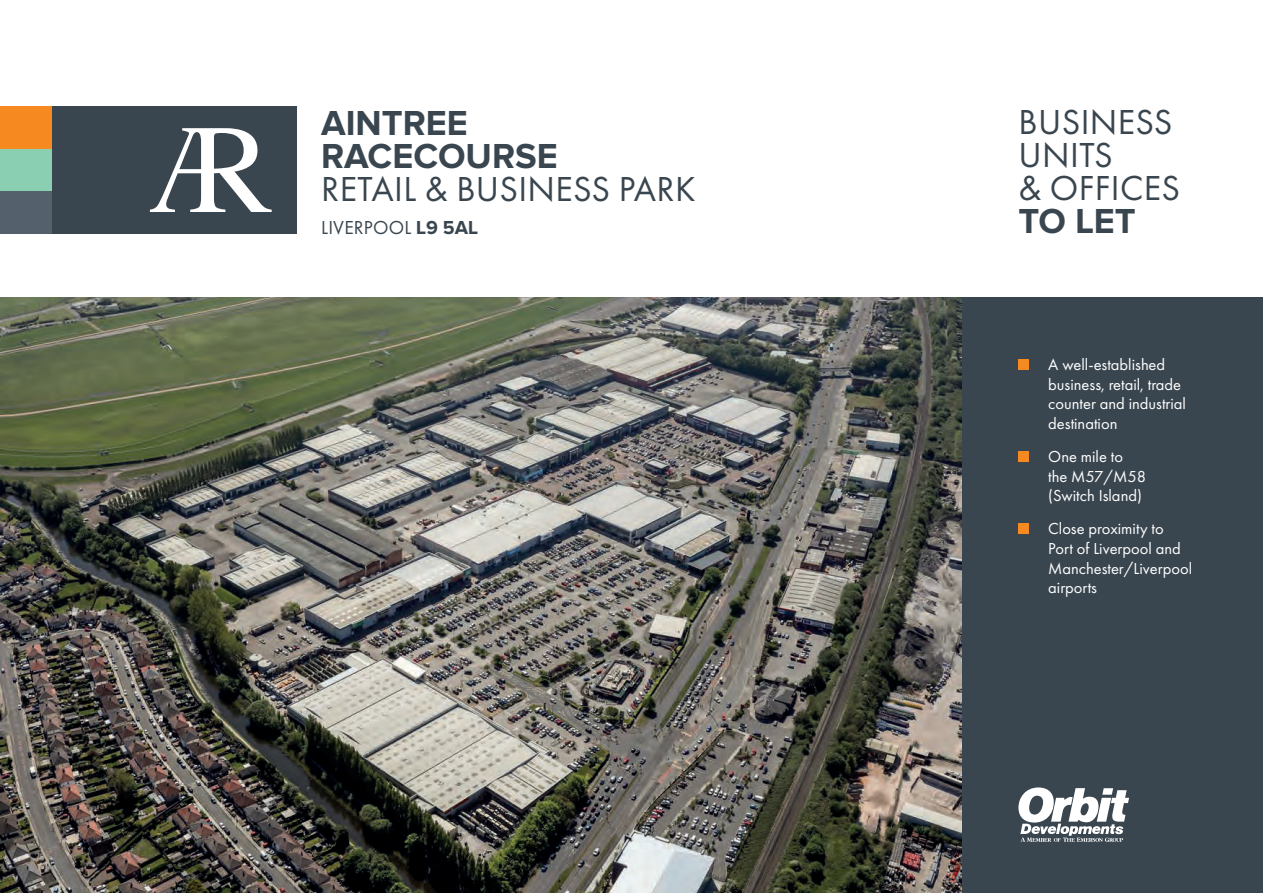
<style>
.page{position:relative;width:1263px;height:893px;background:#fff}
.page>*{position:absolute;margin:0;border:0;box-sizing:border-box;transform-origin:0 0}
.t1{font:36px/33px "Futura PT";letter-spacing:.01em;color:#3a464f}
.t2{font:700 36px/33px "Proxima Nova";color:#3a464f}
.t3{font:19.5px "Futura PT";letter-spacing:.01em;color:#3a464f}
.t4{font:16.5px/19.8px "Futura PT";color:#fff}
.s1{font-family:"Proxima Nova";font-weight:700}
</style>
<div class="page">
<div style="left:917px;top:298px;width:346px;height:595px;background:#3a464f"></div>
<img style="left:0;top:298px;width:961px;height:595px">
<div style="left:0;top:106px;width:296px;height:128px;background:#3a464f"></div>
<svg style="left:150px;top:128px;width:122px;height:84px"></svg>
<div style="left:0;top:149px;width:51px;height:42px;background:#8bcfb2"></div>
<div style="left:0;top:106px;width:51px;height:43px;background:#f6891f"></div>
<div style="left:0;top:191px;width:51px;height:43px;background:#54616c"></div>
<div style="left:1018px;top:359px;width:11px;height:11px;background:#f6891f"></div>
<div style="left:1018px;top:451px;width:11px;height:11px;background:#f6891f"></div>
<div style="left:1018px;top:523px;width:11px;height:11px;background:#f6891f"></div>
<svg style="left:1018px;top:787px;width:111px;height:55px"></svg>
<h1 class="t2" style="left:321px;top:108px;width:238px">AINTREE<br>RACECOURSE</h1>
<h1 class="t1" style="left:321px;top:172px;width:376px">RETAIL &amp; BUSINESS PARK</h1>
<p class="t3" style="left:321px;top:216px;width:158px">LIVERPOOL <span class="s1">L9 5AL</span></p>
<h1 class="t1" style="left:1018px;top:105px;width:163px">BUSINESS<br>UNITS<br>&amp; OFFICES</h1>
<h1 class="t2" style="left:1018px;top:206px;width:119px">TO LET</h1>
<p class="t4" style="left:1048px;top:354px;width:139px">A well-established business, retail, trade counter and industrial destination</p>
<p class="t4" style="left:1048px;top:446px;width:100px">One mile to<br>the M57/M58 (Switch Island)</p>
<p class="t4" style="left:1048px;top:518px;width:145px">Close proximity to<br>Port of Liverpool and<br>Manchester/Liverpool airports</p>
</div>
